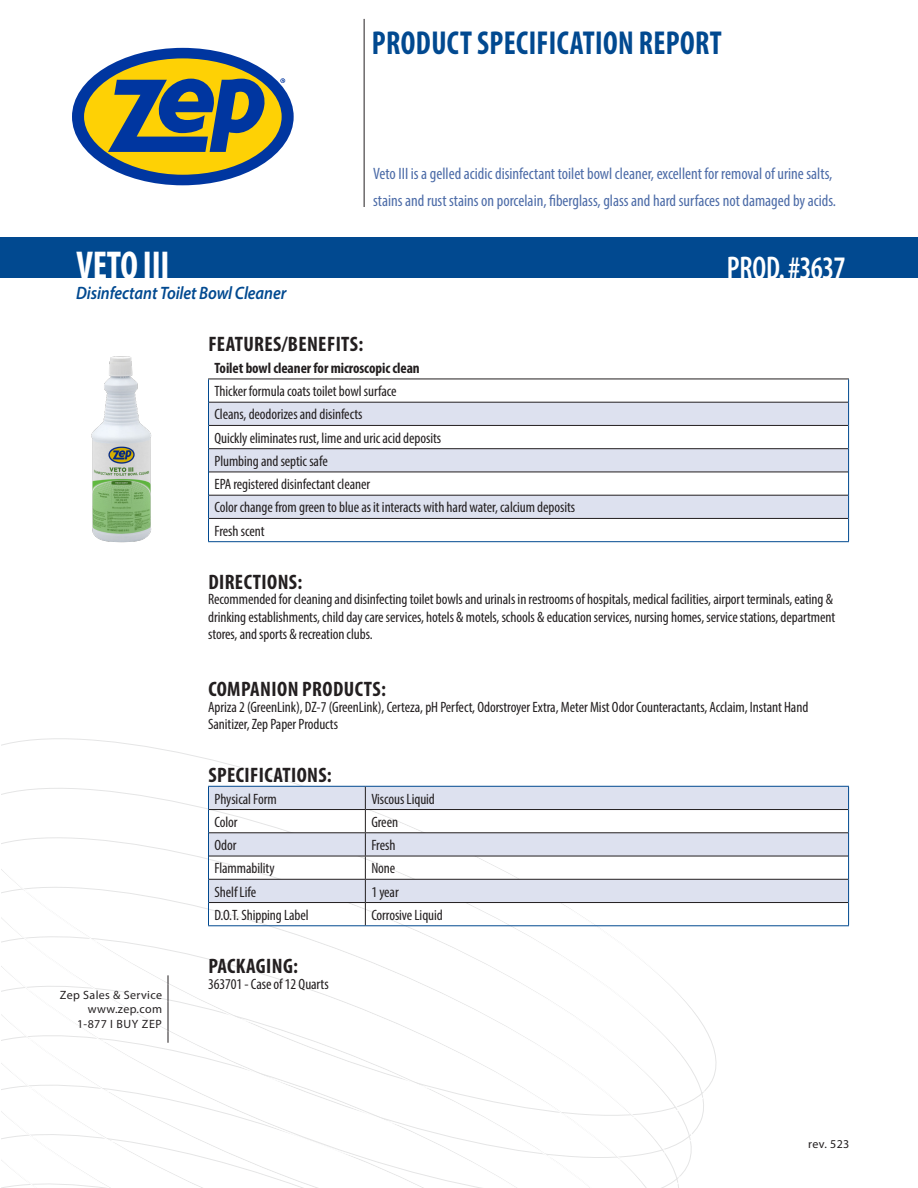
<style>
.page{position:relative;width:918px;height:1188px;background:#fff}
.page>*{position:absolute;margin:0;border:0;box-sizing:border-box;transform-origin:0 0}
.Product_Name{font:700 condensed 40.5px "Myriad Pro";letter-spacing:-.005em;color:#fff;scale:.9 1}
.t1{font:700 condensed 33.3px "Myriad Pro";letter-spacing:.015em;color:#014990;scale:.91 1}
.Product_Name-2{font:600 condensed 33px "Myriad Pro";letter-spacing:-.015em;color:#fff;scale:.9 1}
.Name{font:700 condensed 21px "Myriad Pro";letter-spacing:.02em;color:#231f20}
.Body_copy{font:700 condensed 21px "Myriad Pro";letter-spacing:.02em;color:#231f20}
.Italic_Callouts{font:italic 600 18px "Myriad Pro";letter-spacing:-.01em;color:#014990;scale:.9 1}
.t2{font:condensed 16.5px/27px "Myriad Pro";color:#4d6ca8}
.Body_copy-2{font:condensed 15px/17.2px "Myriad Pro";letter-spacing:-.005em;color:#231f20}
.Body_copy-3{font:700 condensed 15px "Myriad Pro";letter-spacing:-.005em;color:#231f20}
.t3{font:12px/14.4px "Myriad Pro";letter-spacing:.03em;color:#231f20;text-align:right}
</style>
<div class="page">
<hr style="left:364px;top:19px;width:1px;height:188px;background:#231f20">
<div style="left:0;top:237px;width:918px;height:41px;background:#014990"></div>
<svg style="left:280px;top:78px;width:5px;height:5px"></svg>
<div style="left:72px;top:48px;width:222px;height:137px;background:#0036a0;border-radius:50%"></div>
<div style="left:84px;top:58px;width:198px;height:117px;background:#fed105;border-radius:50%"></div>
<svg style="left:108px;top:79px;width:159px;height:73px"></svg>
<img style="left:91px;top:356px;width:61px;height:187px">
<svg style="left:1px;top:918px;width:687px;height:270px"></svg>
<svg style="left:1px;top:968px;width:673px;height:220px"></svg>
<svg style="left:1px;top:1018px;width:659px;height:170px"></svg>
<svg style="left:1px;top:1068px;width:646px;height:120px"></svg>
<svg style="left:1px;top:1119px;width:632px;height:69px"></svg>
<svg style="left:209px;top:403px;width:639px;height:115px;fill:#dde1ef"></svg>
<hr style="left:208px;top:379px;width:641px;height:1px;background:#231f20">
<hr style="left:209px;top:402px;width:639px;height:1px;background:#231f20">
<hr style="left:209px;top:425px;width:639px;height:1px;background:#231f20">
<hr style="left:209px;top:448px;width:639px;height:1px;background:#231f20">
<hr style="left:209px;top:472px;width:639px;height:1px;background:#231f20">
<hr style="left:209px;top:495px;width:639px;height:1px;background:#231f20">
<hr style="left:209px;top:518px;width:639px;height:1px;background:#231f20">
<svg style="left:208px;top:379px;width:1px;height:162px"></svg>
<svg style="left:848px;top:379px;width:1px;height:162px"></svg>
<hr style="left:208px;top:541px;width:641px;height:1px;background:#014990">
<svg style="left:209px;top:787px;width:639px;height:115px;fill:#dde1ef"></svg>
<hr style="left:208px;top:786px;width:157px;height:1px;background:#014990">
<hr style="left:365px;top:786px;width:484px;height:1px;background:#014990">
<svg style="left:208px;top:787px;width:1px;height:138px"></svg>
<svg style="left:848px;top:787px;width:1px;height:138px"></svg>
<hr style="left:208px;top:925px;width:157px;height:1px;background:#014990">
<hr style="left:365px;top:925px;width:484px;height:1px;background:#014990">
<hr style="left:209px;top:809px;width:156px;height:1px;background:#231f20">
<hr style="left:365px;top:809px;width:483px;height:1px;background:#231f20">
<hr style="left:209px;top:832px;width:156px;height:1px;background:#231f20">
<hr style="left:365px;top:832px;width:483px;height:1px;background:#231f20">
<hr style="left:209px;top:856px;width:156px;height:1px;background:#231f20">
<hr style="left:365px;top:856px;width:483px;height:1px;background:#231f20">
<hr style="left:209px;top:879px;width:156px;height:1px;background:#231f20">
<hr style="left:365px;top:879px;width:483px;height:1px;background:#231f20">
<hr style="left:209px;top:902px;width:156px;height:1px;background:#231f20">
<hr style="left:365px;top:902px;width:483px;height:1px;background:#231f20">
<svg style="left:365px;top:787px;width:1px;height:138px"></svg>
<h2 class="t1" style="left:372px;top:22px;width:386px">PRODUCT SPECIFICATION REPORT</h2>
<p class="t2" style="left:373px;top:160px;width:465px">Veto III is a gelled acidic disinfectant toilet bowl cleaner, excellent for removal of urine salts, stains and rust stains on porcelain, fiberglass, glass and hard surfaces not damaged by acids.</p>
<p class="Product_Name" style="left:76px;top:241px;width:105px">VETO III</p>
<p class="Product_Name-2" style="left:727px;top:248px;width:134px">PROD. #3637</p>
<p class="Italic_Callouts" style="left:76px;top:282px;width:235px">Disinfectant Toilet Bowl Cleaner</p>
<p class="Name" style="left:208px;top:331px;width:156px">FEATURES/BENEFITS:</p>
<p class="Body_copy-3" style="left:214px;top:359px;width:207px">Toilet bowl cleaner for microscopic clean</p>
<p class="Body_copy-2" style="left:214px;top:382px;width:184px">Thicker formula coats toilet bowl surface</p>
<p class="Body_copy-2" style="left:214px;top:406px;width:149px">Cleans, deodorizes and disinfects</p>
<p class="Body_copy-2" style="left:214px;top:429px;width:228px">Quickly eliminates rust, lime and uric acid deposits</p>
<p class="Body_copy-2" style="left:214px;top:452px;width:115px">Plumbing and septic safe</p>
<p class="Body_copy-2" style="left:214px;top:475px;width:157px">EPA registered disinfectant cleaner</p>
<p class="Body_copy-2" style="left:214px;top:499px;width:362px">Color change from green to blue as it interacts with hard water, calcium deposits</p>
<p class="Body_copy-2" style="left:214px;top:522px;width:52px">Fresh scent</p>
<p class="Name" style="left:208px;top:569px;width:96px">DIRECTIONS:</p>
<p class="Body_copy-2" style="left:208px;top:591px;width:629px">Recommended for cleaning and disinfecting toilet bowls and urinals in restrooms of hospitals, medical facilities, airport terminals, eating &amp; drinking establishments, child day care services, hotels &amp; motels, schools &amp; education services, nursing homes, service stations, department stores, and sports &amp; recreation clubs.</p>
<p class="Body_copy" style="left:208px;top:676px;width:179px">COMPANION PRODUCTS:</p>
<p class="Body_copy-2" style="left:208px;top:698px;width:602px">Apriza 2 (GreenLink), DZ-7 (GreenLink), Certeza, pH Perfect, Odorstroyer Extra, Meter Mist Odor Counteractants, Acclaim, Instant Hand<br>Sanitizer, Zep Paper Products</p>
<p class="Name" style="left:208px;top:761px;width:125px">SPECIFICATIONS:</p>
<p class="Body_copy-2" style="left:214px;top:790px;width:64px">Physical Form</p>
<p class="Body_copy-2" style="left:371px;top:790px;width:65px">Viscous Liquid</p>
<p class="Body_copy-2" style="left:214px;top:813px;width:25px">Color</p>
<p class="Body_copy-2" style="left:371px;top:813px;width:28px">Green</p>
<p class="Body_copy-2" style="left:214px;top:836px;width:24px">Odor</p>
<p class="Body_copy-2" style="left:371px;top:836px;width:26px">Fresh</p>
<p class="Body_copy-2" style="left:214px;top:860px;width:62px">Flammability</p>
<p class="Body_copy-2" style="left:371px;top:860px;width:25px">None</p>
<p class="Body_copy-2" style="left:214px;top:883px;width:43px">Shelf Life</p>
<p class="Body_copy-2" style="left:371px;top:883px;width:29px">1 year</p>
<p class="Body_copy-2" style="left:214px;top:906px;width:96px">D.O.T. Shipping Label</p>
<p class="Body_copy-2" style="left:371px;top:906px;width:73px">Corrosive Liquid</p>
<p class="Name" style="left:208px;top:953px;width:91px">PACKAGING:</p>
<p class="Body_copy-2" style="left:208px;top:975px;width:122px">363701 - Case of 12 Quarts</p>
<p class="t3" style="left:60px;top:987px;width:104px">Zep Sales &amp; Service www.zep.com<br>1-877 I BUY ZEP</p>
<p class="t3" style="left:808px;top:1136px;width:43px">rev. 523</p>
</div>
